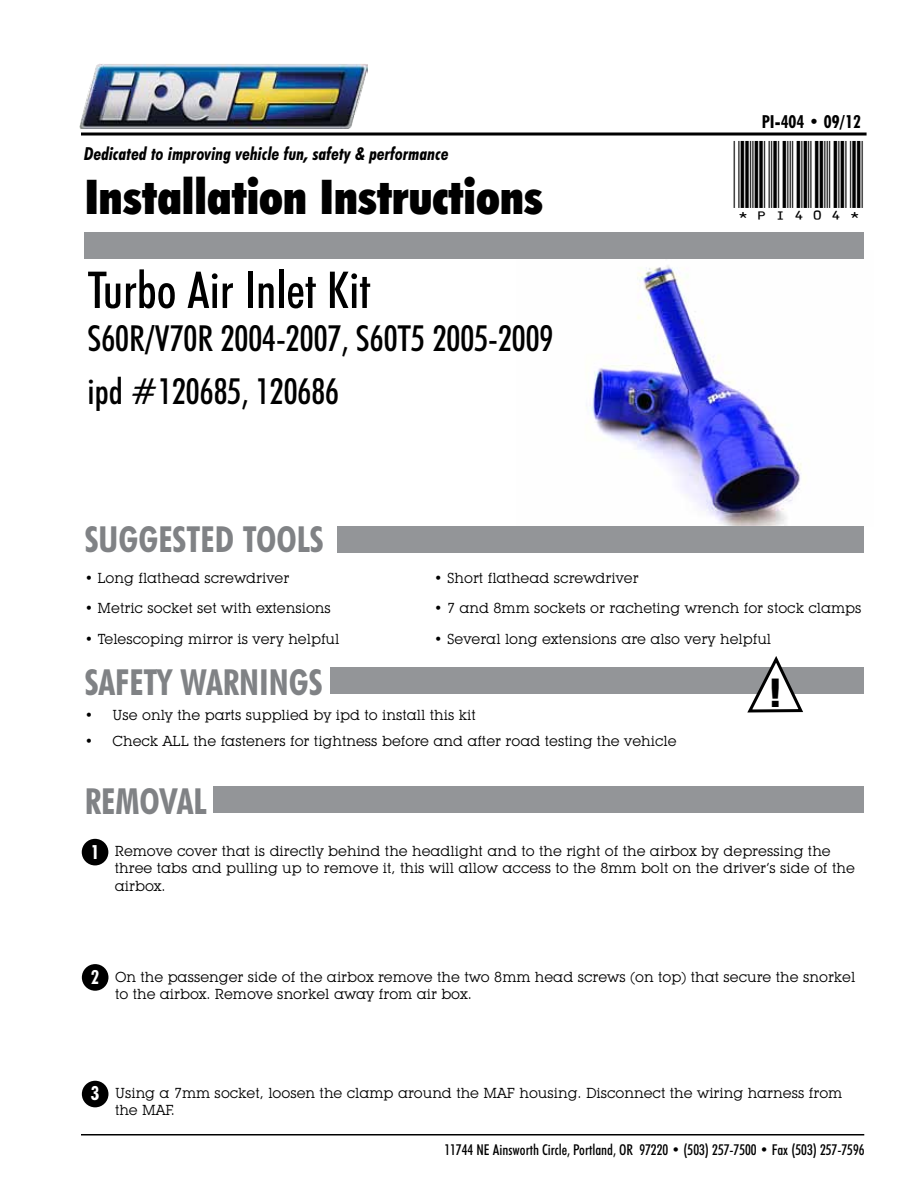
<style>
.page{position:relative;width:918px;height:1188px;background:#fff}
.page>*{position:absolute;margin:0;border:0;box-sizing:border-box;transform-origin:0 0}
.t1{font:500 condensed 51px "Futura BT";color:#000}
.t2{font:900 condensed 48px "Futura BT";color:#000}
.t3{font:900 condensed 39.6px "Helvetica Neue";color:#000}
.t4{font:500 condensed 36px/52.5px "Futura BT";color:#000}
.t5{font:700 condensed 36px "Futura BT";color:#808285}
.t6{font:21.9px "ID Automation HC39 M";color:#000;scale:.87 1}
.t7{font:700 condensed 19.5px "Futura BT";color:#fff}
.t8{font:italic 700 condensed 18px "Futura BT";color:#000}
.t9{font:700 condensed 18px "Futura BT";color:#000}
.t10{font:500 condensed 15px "Futura BT";color:#000}
.t11{font:14.25px/17.1px "Lubalin Graph IT Cby BT";color:#000}
.s1{font-family:"Futura BT";font-weight:700;font-stretch:condensed;font-size:19.5px;color:#fff}
</style>
<div class="page">
<img style="left:591px;top:265px;width:211px;height:261px">
<hr style="left:81px;top:133px;width:786px;height:3px;background:#000">
<div style="left:338px;top:526px;width:526px;height:28px;background:#939598"></div>
<div style="left:85px;top:232px;width:779px;height:27px;background:#939598"></div>
<div style="left:331px;top:667px;width:533px;height:27px;background:#939598"></div>
<svg style="left:747px;top:656px;width:56px;height:57px"></svg>
<img style="left:80px;top:64px;width:288px;height:65px">
<hr style="left:81px;top:1134px;width:783px;height:2px;background:#000">
<div style="left:214px;top:786px;width:650px;height:27px;background:#939598"></div>
<div style="left:82px;top:839px;width:26px;height:26px;background:#000;border-radius:50%"></div>
<div style="left:82px;top:964px;width:26px;height:27px;background:#000;border-radius:50%"></div>
<div style="left:82px;top:1081px;width:26px;height:26px;background:#000;border-radius:50%"></div>
<p class="t8" style="left:84px;top:143px;width:366px">Dedicated to improving vehicle fun, safety &amp; performance</p>
<h2 class="t2" style="left:85px;top:168px;width:460px">Installation Instructions</h2>
<h1 class="t1" style="left:88px;top:259px;width:284px">Turbo Air Inlet Kit</h1>
<h3 class="t4" style="left:88px;top:312px;width:467px">S60R/V70R 2004-2007, S60T5 2005-2009 ipd #120685, 120686</h3>
<p class="t9" style="left:762px;top:110px;width:101px">PI-404 • 09/12</p>
<h3 class="t6" style="left:734px;top:188px;width:151px">*PI404*</h3>
<h3 class="t5" style="left:85px;top:517px;width:240px">SUGGESTED TOOLS</h3>
<p class="t11" style="left:85px;top:569px;width:206px">• Long flathead screwdriver</p>
<p class="t11" style="left:434px;top:569px;width:206px">• Short flathead screwdriver</p>
<p class="t11" style="left:85px;top:600px;width:248px">• Metric socket set with extensions</p>
<p class="t11" style="left:434px;top:600px;width:429px">• 7 and 8mm sockets or racheting wrench for stock clamps</p>
<p class="t11" style="left:85px;top:630px;width:256px">• Telescoping mirror is very helpful</p>
<p class="t11" style="left:434px;top:630px;width:338px">• Several long extensions are also very helpful</p>
<h3 class="t5" style="left:85px;top:661px;width:222px">SAFETY WARNINGS</h3>
<p class="t11" style="left:85px;top:707px;width:393px">• Use only the parts supplied by ipd to install this kit</p>
<p class="t11" style="left:85px;top:732px;width:593px">• Check ALL the fasteners for tightness before and after road testing the vehicle</p>
<h3 class="t5" style="left:85px;top:779px;width:123px">REMOVAL</h3>
<h3 class="t3" style="left:769px;top:668px;width:14px">!</h3>
<p class="t11" style="left:115px;top:843px;width:741px;text-indent:-24px"><span class="s1">1</span> Remove cover that is directly behind the headlight and to the right of the airbox by depressing the three tabs and pulling up to remove it, this will allow access to the 8mm bolt on the driver’s side of the airbox.</p>
<h3 class="t7" style="left:91px;top:965px;width:10px">2</h3>
<p class="t11" style="left:115px;top:968px;width:742px">On the passenger side of the airbox remove the two 8mm head screws (on top) that secure the snorkel to the airbox. Remove snorkel away from air box.</p>
<h3 class="t7" style="left:91px;top:1082px;width:10px">3</h3>
<p class="t11" style="left:115px;top:1085px;width:729px">Using a 7mm socket, loosen the clamp around the MAF housing. Disconnect the wiring harness from the MAF.</p>
<p class="t10" style="left:444px;top:1141px;width:422px">11744 NE Ainsworth Circle, Portland, OR 97220 • (503) 257-7500 • Fax (503) 257-7596</p>
</div>
